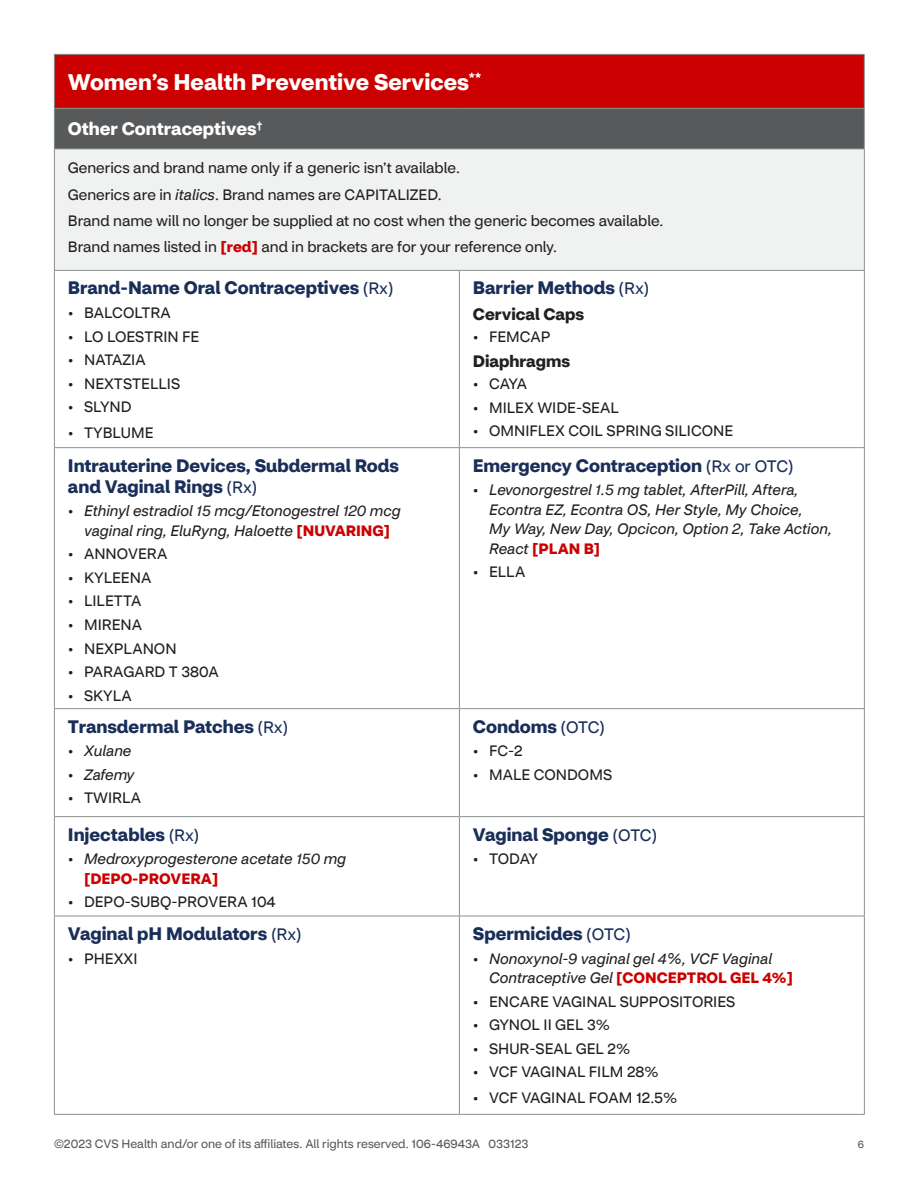
<style>
.page{position:relative;width:918px;height:1188px;background:#fff}
.page>*{position:absolute;margin:0;border:0;box-sizing:border-box;transform-origin:0 0}
.Table_Header_1{font:700 22.5px "CVS Health Sans";color:#fff}
.t1{font:700 18px/21px "CVS Health Sans";color:#192e58}
.Table_Header_2{font:700 18px "CVS Health Sans";color:#fff}
.t2{font:700 16.5px "CVS Health Sans";color:#231f20}
.List{font:15px "CVS Health Sans";color:#231f20}
.t3{font:italic 15px/19.5px "CVS Health Sans";color:#231f20}
.t4{font:12px "CVS Health Sans";color:#58595b}
.t5{font:10.5px "CVS Health Sans";color:#58595b}
.s1{font-style:italic}
.s2{font-weight:700;color:#c00}
.s3{font-weight:400;font-size:16.5px}
.s4{font-style:normal}
.s5{font-weight:700;font-style:normal;color:#c00}
</style>
<div class="page">
<div style="left:54px;top:54px;width:810px;height:54px;background:#c00"></div>
<div style="left:54px;top:108px;width:810px;height:41px;background:#58595b"></div>
<div style="left:54px;top:149px;width:810px;height:121px;background:#eff2f0"></div>
<hr style="left:54px;top:54px;width:405px;height:1px;background:#8a908d">
<hr style="left:54px;top:55px;width:1px;height:53px;background:#8a908d">
<hr style="left:459px;top:54px;width:406px;height:1px;background:#8a908d">
<hr style="left:864px;top:55px;width:1px;height:53px;background:#8a908d">
<hr style="left:54px;top:108px;width:405px;height:1px;background:#8a908d">
<hr style="left:54px;top:109px;width:1px;height:39px;background:#8a908d">
<hr style="left:459px;top:108px;width:406px;height:1px;background:#8a908d">
<hr style="left:864px;top:109px;width:1px;height:39px;background:#8a908d">
<hr style="left:54px;top:148px;width:405px;height:1px;background:#8a908d">
<hr style="left:54px;top:149px;width:1px;height:121px;background:#8a908d">
<hr style="left:459px;top:148px;width:406px;height:1px;background:#8a908d">
<hr style="left:864px;top:149px;width:1px;height:121px;background:#8a908d">
<hr style="left:54px;top:270px;width:405px;height:1px;background:#8a908d">
<hr style="left:54px;top:271px;width:1px;height:176px;background:#8a908d">
<hr style="left:459px;top:270px;width:406px;height:1px;background:#8a908d">
<hr style="left:459px;top:271px;width:1px;height:176px;background:#8a908d">
<hr style="left:864px;top:271px;width:1px;height:176px;background:#8a908d">
<hr style="left:54px;top:447px;width:405px;height:1px;background:#8a908d">
<hr style="left:54px;top:448px;width:1px;height:260px;background:#8a908d">
<hr style="left:459px;top:447px;width:406px;height:1px;background:#8a908d">
<hr style="left:459px;top:448px;width:1px;height:260px;background:#8a908d">
<hr style="left:864px;top:448px;width:1px;height:260px;background:#8a908d">
<hr style="left:54px;top:708px;width:405px;height:1px;background:#8a908d">
<hr style="left:54px;top:709px;width:1px;height:107px;background:#8a908d">
<hr style="left:459px;top:708px;width:406px;height:1px;background:#8a908d">
<hr style="left:459px;top:709px;width:1px;height:107px;background:#8a908d">
<hr style="left:864px;top:709px;width:1px;height:107px;background:#8a908d">
<hr style="left:54px;top:816px;width:405px;height:1px;background:#8a908d">
<hr style="left:54px;top:817px;width:1px;height:99px;background:#8a908d">
<hr style="left:459px;top:816px;width:406px;height:1px;background:#8a908d">
<hr style="left:459px;top:817px;width:1px;height:99px;background:#8a908d">
<hr style="left:864px;top:817px;width:1px;height:99px;background:#8a908d">
<hr style="left:54px;top:916px;width:405px;height:1px;background:#8a908d">
<hr style="left:54px;top:916px;width:1px;height:198px;background:#8a908d">
<hr style="left:459px;top:916px;width:406px;height:1px;background:#8a908d">
<hr style="left:459px;top:916px;width:1px;height:198px;background:#8a908d">
<hr style="left:864px;top:916px;width:1px;height:198px;background:#8a908d">
<hr style="left:54px;top:1114px;width:405px;height:1px;background:#8a908d">
<hr style="left:459px;top:1114px;width:406px;height:1px;background:#8a908d">
<h1 class="Table_Header_1" style="left:68px;top:68px;width:415px">Women’s Health Preventive Services<sup>**</sup></h1>
<h2 class="Table_Header_2" style="left:68px;top:118px;width:196px">Other Contraceptives<sup>†</sup></h2>
<p class="List" style="left:68px;top:159px;width:394px">Generics and brand name only if a generic isn’t available.</p>
<p class="List" style="left:68px;top:185px;width:375px">Generics are in <span class="s1">italics</span>. Brand names are CAPITALIZED.</p>
<p class="List" style="left:68px;top:212px;width:597px">Brand name will no longer be supplied at no cost when the generic becomes available.</p>
<p class="List" style="left:68px;top:238px;width:491px">Brand names listed in <span class="s2">[red]</span> and in brackets are for your reference only.</p>
<p class="t1" style="left:68px;top:278px;width:327px">Brand-Name Oral Contraceptives <span class="s3">(Rx)</span></p>
<p class="List" style="left:68px;top:304px;width:105px">• BALCOLTRA</p>
<p class="List" style="left:68px;top:327px;width:133px">• LO LOESTRIN FE</p>
<p class="List" style="left:68px;top:351px;width:79px">• NATAZIA</p>
<p class="List" style="left:68px;top:374px;width:114px">• NEXTSTELLIS</p>
<p class="List" style="left:68px;top:398px;width:65px">• SLYND</p>
<p class="List" style="left:68px;top:423px;width:87px">• TYBLUME</p>
<p class="t1" style="left:473px;top:278px;width:178px">Barrier Methods <span class="s3">(Rx)</span></p>
<p class="t2" style="left:473px;top:303px;width:113px">Cervical Caps</p>
<p class="List" style="left:473px;top:327px;width:79px">• FEMCAP</p>
<p class="t2" style="left:473px;top:351px;width:99px">Diaphragms</p>
<p class="List" style="left:473px;top:375px;width:56px">• CAYA</p>
<p class="List" style="left:473px;top:398px;width:147px">• MILEX WIDE-SEAL</p>
<p class="List" style="left:473px;top:422px;width:262px">• OMNIFLEX COIL SPRING SILICONE</p>
<p class="t1" style="left:68px;top:455px;width:333px">Intrauterine Devices, Subdermal Rods and Vaginal Rings <span class="s3">(Rx)</span></p>
<p class="t3" style="left:68px;top:501px;width:334px;text-align:center"><span class="s4">•</span> Ethinyl estradiol 15 mcg/Etonogestrel 120 mcg vaginal ring, EluRyng, Haloette <span class="s5">[NUVARING]</span></p>
<p class="List" style="left:68px;top:545px;width:101px">• ANNOVERA</p>
<p class="List" style="left:68px;top:569px;width:85px">• KYLEENA</p>
<p class="List" style="left:68px;top:592px;width:75px">• LILETTA</p>
<p class="List" style="left:68px;top:616px;width:76px">• MIRENA</p>
<p class="List" style="left:68px;top:639px;width:110px">• NEXPLANON</p>
<p class="List" style="left:68px;top:663px;width:152px">• PARAGARD T 380A</p>
<p class="List" style="left:68px;top:686px;width:66px">• SKYLA</p>
<p class="t1" style="left:68px;top:716px;width:222px">Transdermal Patches <span class="s3">(Rx)</span></p>
<p class="t3" style="left:68px;top:741px;width:65px"><span class="s4">•</span> Xulane</p>
<p class="t3" style="left:68px;top:765px;width:68px"><span class="s4">•</span> Zafemy</p>
<p class="List" style="left:68px;top:789px;width:75px">• TWIRLA</p>
<p class="t1" style="left:68px;top:824px;width:133px">Injectables <span class="s3">(Rx)</span></p>
<p class="t3" style="left:84px;top:849px;width:264px;text-indent:-16px"><span class="s4">•</span> Medroxyprogesterone acetate 150 mg <span class="s5">[DEPO-PROVERA]</span></p>
<p class="List" style="left:68px;top:893px;width:209px">• DEPO-SUBQ-PROVERA 104</p>
<p class="t1" style="left:68px;top:923px;width:235px">Vaginal pH Modulators <span class="s3">(Rx)</span></p>
<p class="List" style="left:68px;top:949px;width:71px">• PHEXXI</p>
<p class="t1" style="left:473px;top:455px;width:322px">Emergency Contraception <span class="s3">(Rx or OTC)</span></p>
<p class="t3" style="left:489px;top:480px;width:344px;text-indent:-16px"><span class="s4">•</span> Levonorgestrel 1.5 mg tablet, AfterPill, Aftera, Econtra EZ, Econtra OS, Her Style, My Choice,<br>My Way, New Day, Opcicon, Option 2, Take Action, React <span class="s5">[PLAN B]</span></p>
<p class="List" style="left:473px;top:563px;width:54px">• ELLA</p>
<p class="t1" style="left:473px;top:716px;width:134px">Condoms <span class="s3">(OTC)</span></p>
<p class="List" style="left:473px;top:742px;width:51px">• FC-2</p>
<p class="List" style="left:473px;top:765px;width:141px">• MALE CONDOMS</p>
<p class="t1" style="left:473px;top:824px;width:186px">Vaginal Sponge <span class="s3">(OTC)</span></p>
<p class="List" style="left:473px;top:850px;width:67px">• TODAY</p>
<p class="t1" style="left:473px;top:923px;width:160px">Spermicides <span class="s3">(OTC)</span></p>
<p class="t3" style="left:489px;top:949px;width:305px;text-indent:-16px"><span class="s4">•</span> Nonoxynol-9 vaginal gel 4%, VCF Vaginal<br>Contraceptive Gel <span class="s5">[CONCEPTROL GEL 4%]</span></p>
<p class="List" style="left:473px;top:992px;width:264px">• ENCARE VAGINAL SUPPOSITORIES</p>
<p class="List" style="left:473px;top:1016px;width:138px">• GYNOL II GEL 3%</p>
<p class="List" style="left:473px;top:1039px;width:159px">• SHUR-SEAL GEL 2%</p>
<p class="List" style="left:473px;top:1063px;width:187px">• VCF VAGINAL FILM 28%</p>
<p class="List" style="left:473px;top:1089px;width:206px">• VCF VAGINAL FOAM 12.5%</p>
<p class="t4" style="left:54px;top:1136px;width:476px">©2023 CVS Health and/or one of its affiliates. All rights reserved. 106-46943A 033123</p>
<p class="t5" style="left:858px;top:1137px;width:8px">6</p>
</div>
